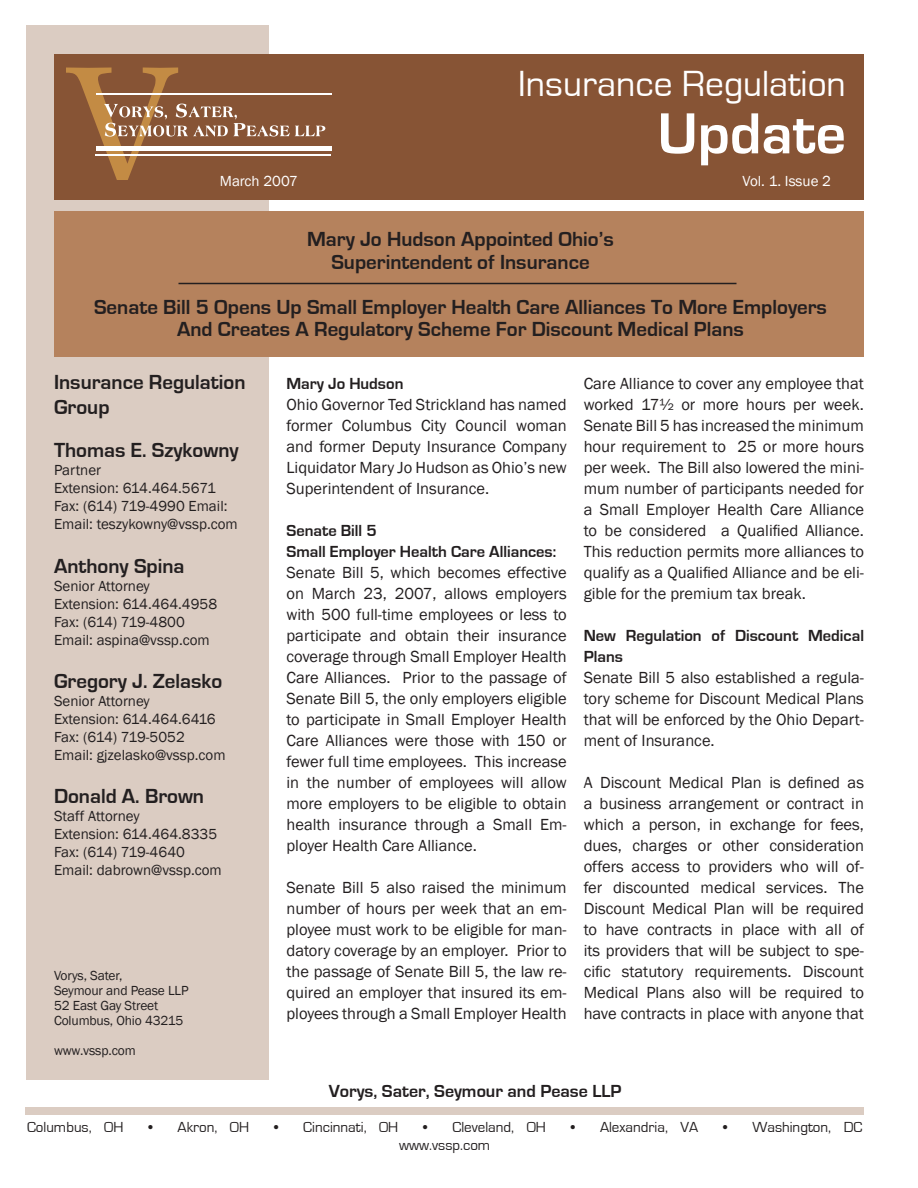
<style>
.page{position:relative;width:918px;height:1188px;background:#fff}
.page>*{position:absolute;margin:0;border:0;box-sizing:border-box;transform-origin:0 0}
.t1{font:700 60px "Eurostile";color:#fff}
.t2{font:37.5px "Eurostile";color:#fff}
.t3{font:700 21px/22.5px "Eurostile";color:#231f20;text-align:center}
.t4{font:700 18px "Eurostile";color:#231f20}
.t5{font:16.5px/21px "Franklin Gothic";color:#231f20;text-align:justify}
.t6{font:700 16.5px/21px "Eurostile";color:#231f20}
.t7{font:15px/18px "Franklin Gothic";color:#231f20}
.t8{font:15px "Eurostile";color:#231f20}
.t9{font:15px "Franklin Gothic";color:#fff}
.t10{font:13.5px/15px "Franklin Gothic";letter-spacing:-.01em;color:#231f20}
</style>
<div class="page">
<div style="left:26px;top:26px;width:243px;height:1054px;background:#dbccc2"></div>
<div style="left:54px;top:54px;width:810px;height:145px;background:#875435"></div>
<svg style="left:66px;top:68px;width:259px;height:112px"></svg>
<hr style="left:96px;top:93px;width:235px;height:2px;background:#fff">
<hr style="left:96px;top:154px;width:235px;height:2px;background:#fff">
<div style="left:96px;top:146px;width:235px;height:5px;background:#fff"></div>
<div style="left:54px;top:212px;width:810px;height:145px;background:#b5825d"></div>
<div style="left:26px;top:1107px;width:838px;height:8px;background:#dbccc2"></div>
<hr style="left:178px;top:283px;width:558px;height:1px;background:#231f20">
<h2 class="t2" style="left:518px;top:64px;width:329px">Insurance Regulation</h2>
<h1 class="t1" style="left:657px;top:101px;width:190px">Update</h1>
<p class="t9" style="left:220px;top:172px;width:79px">March 2007</p>
<p class="t9" style="left:742px;top:172px;width:90px">Vol. 1. Issue 2</p>
<p class="t3" style="left:307px;top:229px;width:308px">Mary Jo Hudson Appointed Ohio’s<br>Superintendent of Insurance</p>
<p class="t3" style="left:94px;top:296px;width:734px">Senate Bill 5 Opens Up Small Employer Health Care Alliances To More Employers<br>And Creates A Regulatory Scheme For Discount Medical Plans</p>
<p class="t3" style="left:54px;top:370px;width:193px;line-height:25.2px;text-align:left">Insurance Regulation<br>Group</p>
<p class="t3" style="left:54px;top:440px;width:186px">Thomas E. Szykowny</p>
<p class="t7" style="left:54px;top:462px;width:185px">Partner<br>Extension: 614.464.5671<br>Fax: (614) 719-4990 Email:<br>Email: teszykowny@vssp.com</p>
<p class="t3" style="left:54px;top:555px;width:132px">Anthony Spina</p>
<p class="t7" style="left:54px;top:577px;width:165px">Senior Attorney<br>Extension: 614.464.4958<br>Fax: (614) 719-4800<br>Email: aspina@vssp.com</p>
<p class="t3" style="left:54px;top:670px;width:170px">Gregory J. Zelasko</p>
<p class="t7" style="left:54px;top:692px;width:173px">Senior Attorney<br>Extension: 614.464.6416<br>Fax: (614) 719-5052<br>Email: gjzelasko@vssp.com</p>
<p class="t3" style="left:54px;top:785px;width:152px">Donald A. Brown</p>
<p class="t7" style="left:54px;top:807px;width:169px">Staff Attorney<br>Extension: 614.464.8335<br>Fax: (614) 719-4640<br>Email: dabrown@vssp.com</p>
<p class="t10" style="left:54px;top:968px;width:136px">Vorys, Sater,<br>Seymour and Pease LLP<br>52 East Gay Street<br>Columbus, Ohio 43215</p>
<p class="t10" style="left:54px;top:1043px;width:83px">www.vssp.com</p>
<p class="t6" style="left:286px;top:373px;width:118px">Mary Jo Hudson</p>
<p class="t5" style="left:286px;top:394px;width:282px">Ohio Governor Ted Strickland has named former Columbus City Council woman and former Deputy Insurance Company Liquidator Mary Jo Hudson as Ohio’s new Superintendent of Insurance.</p>
<p class="t6" style="left:286px;top:520px;width:271px">Senate Bill 5<br>Small Employer Health Care Alliances:</p>
<p class="t5" style="left:286px;top:562px;width:282px">Senate Bill 5, which becomes effective on March 23, 2007, allows employers with 500 full-time employees or less to participate and obtain their insurance coverage through Small Employer Health Care Alliances. Prior to the passage of Senate Bill 5, the only employers eligible to participate in Small Employer Health Care Alliances were those with 150 or fewer full time employees. This increase in the number of employees will allow more employers to be eligible to obtain health insurance through a Small Em&shy;ployer Health Care Alliance.</p>
<p class="t5" style="left:286px;top:877px;width:282px">Senate Bill 5 also raised the minimum number of hours per week that an em&shy;ployee must work to be eligible for man&shy;datory coverage by an employer. Prior to the passage of Senate Bill 5, the law re&shy;quired an employer that insured its em&shy;ployees through a Small Employer Health</p>
<p class="t5" style="left:584px;top:373px;width:282px">Care Alliance to cover any employee that worked 17½ or more hours per week.<br>Senate Bill 5 has increased the minimum hour requirement to 25 or more hours per week. The Bill also lowered the mini&shy;mum number of participants needed for a Small Employer Health Care Alliance to be considered a Qualified Alliance.<br>This reduction permits more alliances to qualify as a Qualified Alliance and be eli&shy;gible for the premium tax break.</p>
<p class="t6" style="left:584px;top:625px;width:282px">New Regulation of Discount Medical<br>Plans</p>
<p class="t5" style="left:584px;top:667px;width:282px">Senate Bill 5 also established a regula&shy;tory scheme for Discount Medical Plans that will be enforced by the Ohio Depart&shy;ment of Insurance.</p>
<p class="t5" style="left:584px;top:772px;width:282px">A Discount Medical Plan is defined as a business arrangement or contract in which a person, in exchange for fees, dues, charges or other consideration offers access to providers who will of&shy;fer discounted medical services. The Discount Medical Plan will be required to have contracts in place with all of its providers that will be subject to spe&shy;cific statutory requirements. Discount Medical Plans also will be required to have contracts in place with anyone that</p>
<p class="t4" style="left:329px;top:1081px;width:294px">Vorys, Sater, Seymour and Pease LLP</p>
<p class="t8" style="left:27px;top:1119px;width:98px">Columbus, OH</p>
<p class="t8" style="left:148px;top:1119px;width:102px">• Akron, OH</p>
<p class="t8" style="left:274px;top:1119px;width:126px">• Cincinnati, OH</p>
<p class="t8" style="left:423px;top:1119px;width:124px">• Cleveland, OH</p>
<p class="t8" style="left:571px;top:1119px;width:129px">• Alexandria, VA</p>
<p class="t8" style="left:723px;top:1119px;width:141px">• Washington, DC</p>
<p class="t8" style="left:399px;top:1137px;width:93px">www.vssp.com</p>
</div>
